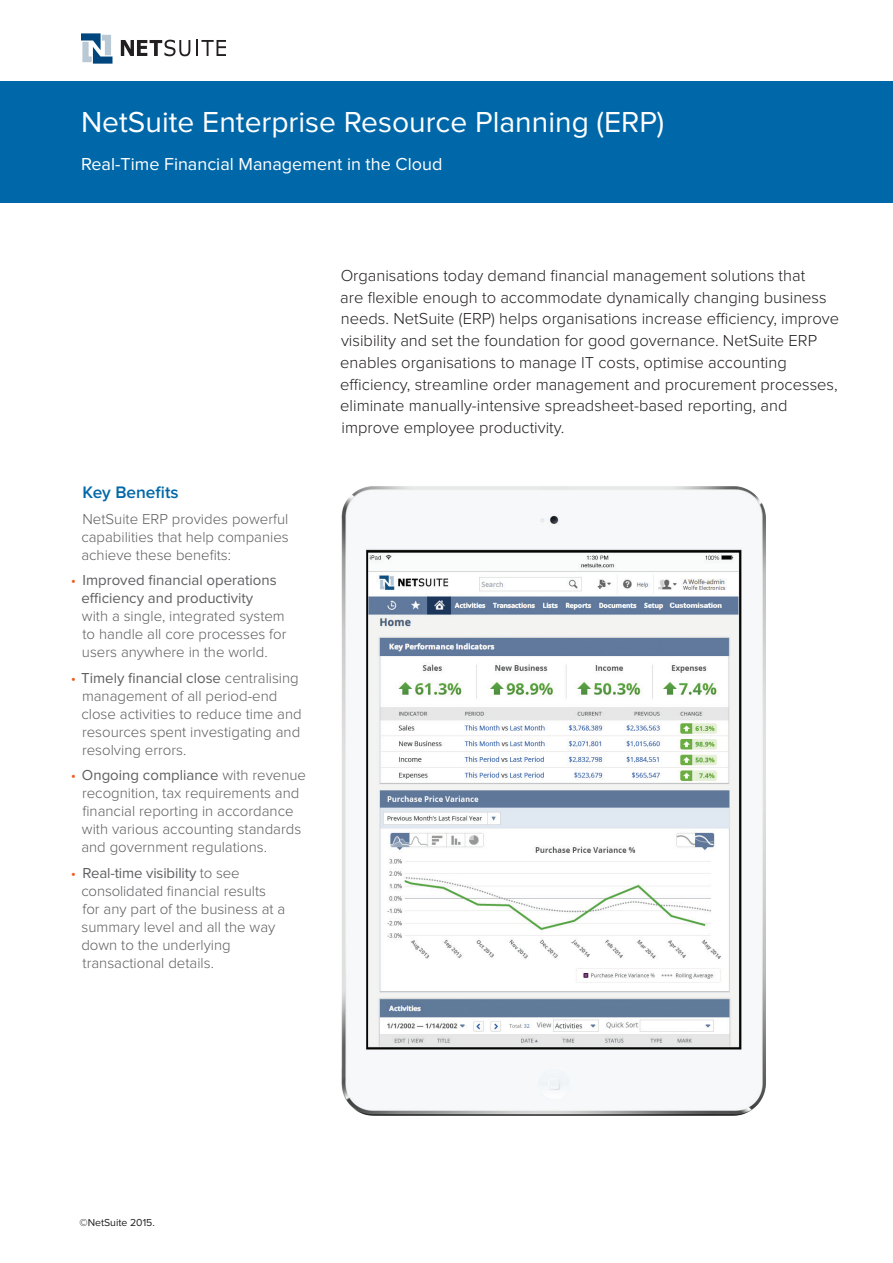
<style>
.page{position:relative;width:893px;height:1263px;background:#fff}
.page>*{position:absolute;margin:0;border:0;box-sizing:border-box;transform-origin:0 0}
.t1{font:30px "Proxima Nova";color:#fff}
.t2{font:18px "Proxima Nova";color:#fff}
.t3{font:600 17.25px "Proxima Nova";color:#0068a9}
.t4{font:300 16.5px/21.8px "Proxima Nova";color:#231f20}
.t5{font:300 15px/18px "Proxima Nova";color:#5f5f62}
.t6{font:15px/18px "Proxima Nova";color:#5f5f62}
.t7{font:10.5px "Proxima Nova";color:#231f20}
.s1{font-weight:300;color:#f25b21}
.s2{color:#f25b21}
.s3{font-weight:400}
</style>
<div class="page">
<svg style="left:81px;top:33px;width:31px;height:31px"></svg>
<svg style="left:121px;top:40px;width:69px;height:16px"></svg>
<svg style="left:196px;top:40px;width:30px;height:16px"></svg>
<div style="left:0;top:81px;width:893px;height:121px;background:#0068a9"></div>
<img style="left:341px;top:486px;width:425px;height:630px">
<h1 class="t1" style="left:81px;top:105px;width:585px">NetSuite Enterprise Resource Planning (ERP)</h1>
<p class="t2" style="left:81px;top:153px;width:363px">Real-Time Financial Management in the Cloud</p>
<p class="t3" style="left:82px;top:483px;width:98px">Key Benefits</p>
<p class="t5" style="left:81px;top:510px;width:209px;text-align:justify">NetSuite ERP provides powerful capabilities that help companies achieve these benefits:</p>
<p class="t6" style="left:81px;top:571px;width:197px;text-indent:-11px"><span class="s1">•</span> Improved financial operations efficiency and productivity</p>
<p class="t5" style="left:82px;top:607px;width:206px">with a single, integrated system to handle all core processes for users anywhere in the world.</p>
<p class="t5" style="left:81px;top:669px;width:222px;text-indent:-10px"><span class="s2">•</span> <span class="s3">Timely financial close</span> centralising management of all period-end close activities to reduce time and resources spent investigating and resolving errors.</p>
<p class="t5" style="left:81px;top:766px;width:226px;text-indent:-10px"><span class="s2">•</span> <span class="s3">Ongoing compliance</span> with revenue recognition, tax requirements and financial reporting in accordance with various accounting standards and government regulations.</p>
<p class="t5" style="left:81px;top:864px;width:206px;text-indent:-10px"><span class="s2">•</span> <span class="s3">Real-time visibility</span> to see consolidated financial results for any part of the business at a summary level and all the way down to the underlying transactional details.</p>
<p class="t4" style="left:340px;top:265px;width:500px">Organisations today demand financial management solutions that<br>are flexible enough to accommodate dynamically changing business needs. NetSuite (ERP) helps organisations increase efficiency, improve visibility and set the foundation for good governance. NetSuite ERP enables organisations to manage IT costs, optimise accounting efficiency, streamline order management and procurement processes, eliminate manually-intensive spreadsheet-based reporting, and improve employee productivity.</p>
<p class="t7" style="left:79px;top:1217px;width:77px">©NetSuite 2015.</p>
</div>
